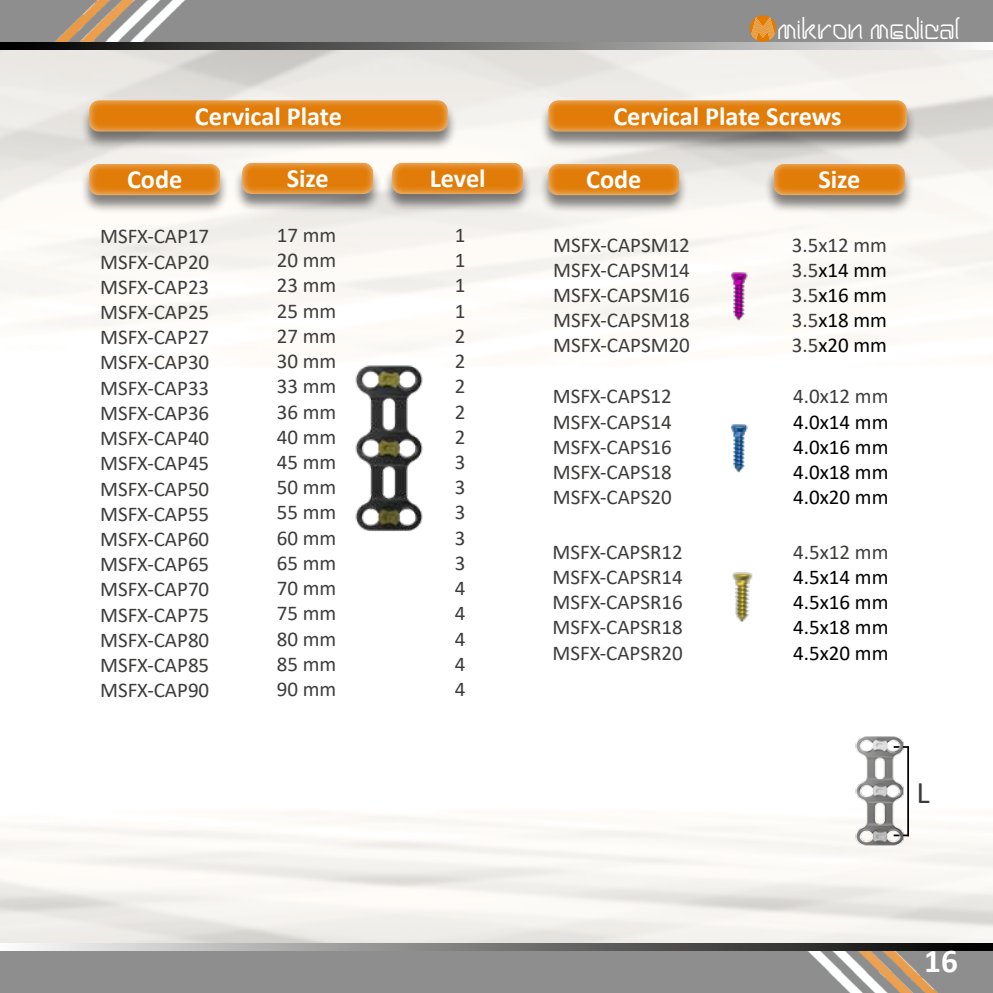
<style>
.page{position:relative;width:993px;height:993px;background:#fff}
.page>*{position:absolute;margin:0;border:0;box-sizing:border-box;transform-origin:0 0}
.t1{font:700 33.25px "Calibri";color:#fff}
.t2{font:31.5px "Calibri";color:#3d3c3b}
.t3{font:29.4px "Hairpin";color:#fff}
.t4{font:700 26.25px "Calibri";color:#fff}
.t5{font:21px/25.2px "Calibri";color:#3d3c3b;text-align:justify}
.t6{font:21px/25.2px "Calibri";color:#000;text-align:justify}
.s1{color:#000}
</style>
<div class="page">
<img style="left:0;top:50px;width:992px;height:893px">
<div style="left:0;top:943px;width:992px;height:49px;background:#8d8e8d"></div>
<div style="left:0;top:0;width:992px;height:50px;background:#8d8e8d"></div>
<svg style="left:749px;top:15px;width:27px;height:27px"></svg>
<img style="left:54px;top:0;width:215px;height:43px">
<img style="left:713px;top:949px;width:249px;height:43px">
<svg style="left:0;top:43px;width:992px;height:7px;background:#797979"></svg>
<svg style="left:0;top:943px;width:992px;height:6px;background:#7a7a79"></svg>
<div style="left:79px;top:100px;width:378px;height:51px;background:#000;opacity:.5"></div>
<div style="left:87px;top:97px;width:363px;height:35px;background:#fff;opacity:.75"></div>
<div style="left:538px;top:100px;width:377px;height:51px;background:#000;opacity:.5"></div>
<div style="left:546px;top:97px;width:362px;height:35px;background:#fff;opacity:.75"></div>
<hr style="left:906px;top:746px;width:2px;height:90px;background:#000">
<div style="left:79px;top:164px;width:151px;height:50px;background:#000;opacity:.5"></div>
<div style="left:89px;top:160px;width:134px;height:35px;background:#fff;opacity:.75"></div>
<div style="left:538px;top:164px;width:151px;height:50px;background:#000;opacity:.5"></div>
<div style="left:547px;top:160px;width:134px;height:35px;background:#fff;opacity:.75"></div>
<div style="left:232px;top:163px;width:151px;height:50px;background:#000;opacity:.5"></div>
<div style="left:241px;top:159px;width:135px;height:35px;background:#fff;opacity:.75"></div>
<div style="left:763px;top:164px;width:151px;height:50px;background:#000;opacity:.5"></div>
<div style="left:772px;top:160px;width:135px;height:35px;background:#fff;opacity:.75"></div>
<img style="left:722px;top:571px;width:36px;height:49px">
<img style="left:722px;top:423px;width:35px;height:49px">
<img style="left:722px;top:271px;width:35px;height:49px">
<img style="left:340px;top:359px;width:110px;height:190px">
<img style="left:849px;top:733px;width:58px;height:115px">
<div style="left:382px;top:163px;width:151px;height:50px;background:#000;opacity:.5"></div>
<div style="left:391px;top:159px;width:134px;height:35px;background:#fff;opacity:.75"></div>
<h3 class="t3" style="left:777px;top:14px;width:183px">mikron medical</h3>
<p class="t4" style="left:195px;top:97px;width:148px">Cervical Plate</p>
<p class="t4" style="left:613px;top:97px;width:230px">Cervical Plate Screws</p>
<p class="t4" style="left:429px;top:160px;width:58px">Level</p>
<p class="t4" style="left:127px;top:161px;width:57px">Code</p>
<p class="t4" style="left:286px;top:160px;width:44px">Size</p>
<p class="t4" style="left:586px;top:161px;width:57px">Code</p>
<p class="t4" style="left:818px;top:161px;width:44px">Size</p>
<p class="t5" style="left:100px;top:223px;width:111px">MSFX-CAP17<br>MSFX-CAP20<br>MSFX-CAP23<br>MSFX-CAP25<br>MSFX-CAP27<br>MSFX-CAP30<br>MSFX-CAP33<br>MSFX-CAP36<br>MSFX-CAP40<br>MSFX-CAP45<br>MSFX-CAP50<br>MSFX-CAP55<br>MSFX-CAP60<br>MSFX-CAP65<br>MSFX-CAP70<br>MSFX-CAP75<br>MSFX-CAP80<br>MSFX-CAP85<br>MSFX-CAP90</p>
<p class="t5" style="left:277px;top:222px;width:61px">17 mm 20 mm 23 mm 25 mm 27 mm 30 mm 33 mm 36 mm 40 mm 45 mm 50 mm 55 mm 60 mm 65 mm 70 mm 75 mm 80 mm 85 mm 90 mm</p>
<p class="t5" style="left:455px;top:222px;width:12px">1<br>1<br>1<br>1<br>2<br>2<br>2<br>2<br>2<br>3<br>3<br>3<br>3<br>3<br>4<br>4<br>4<br>4<br>4</p>
<p class="t5" style="left:553px;top:231px;width:138px">MSFX-CAPSM12<br>MSFX-CAPSM14<br>MSFX-CAPSM16<br>MSFX-CAPSM18<br>MSFX-CAPSM20</p>
<p class="t5" style="left:552px;top:383px;width:120px">MSFX-CAPS12<br>MSFX-CAPS14<br>MSFX-CAPS16<br>MSFX-CAPS18<br>MSFX-CAPS20</p>
<p class="t5" style="left:552px;top:538px;width:132px">MSFX-CAPSR12<br>MSFX-CAPSR14<br>MSFX-CAPSR16<br>MSFX-CAPSR18<br>MSFX-CAPSR20</p>
<p class="t5" style="left:791px;top:231px;width:97px">3.5x12 mm 3.5<span class="s1">x14 mm </span>3.5<span class="s1">x16 mm </span>3.5<span class="s1">x18 mm </span>3.5<span class="s1">x20 mm</span></p>
<p class="t5" style="left:793px;top:383px;width:97px">4.0x12 mm</p>
<p class="t6" style="left:793px;top:408px;width:97px">4.0x14 mm 4.0x16 mm 4.0x18 mm 4.0x20 mm</p>
<p class="t5" style="left:793px;top:538px;width:97px">4.5x12 mm</p>
<p class="t6" style="left:793px;top:563px;width:97px">4.5x14 mm 4.5x16 mm 4.5x18 mm 4.5x20 mm</p>
<h2 class="t2" style="left:916px;top:770px;width:15px">L</h2>
<h1 class="t1" style="left:923px;top:936px;width:35px">16</h1>
</div>
